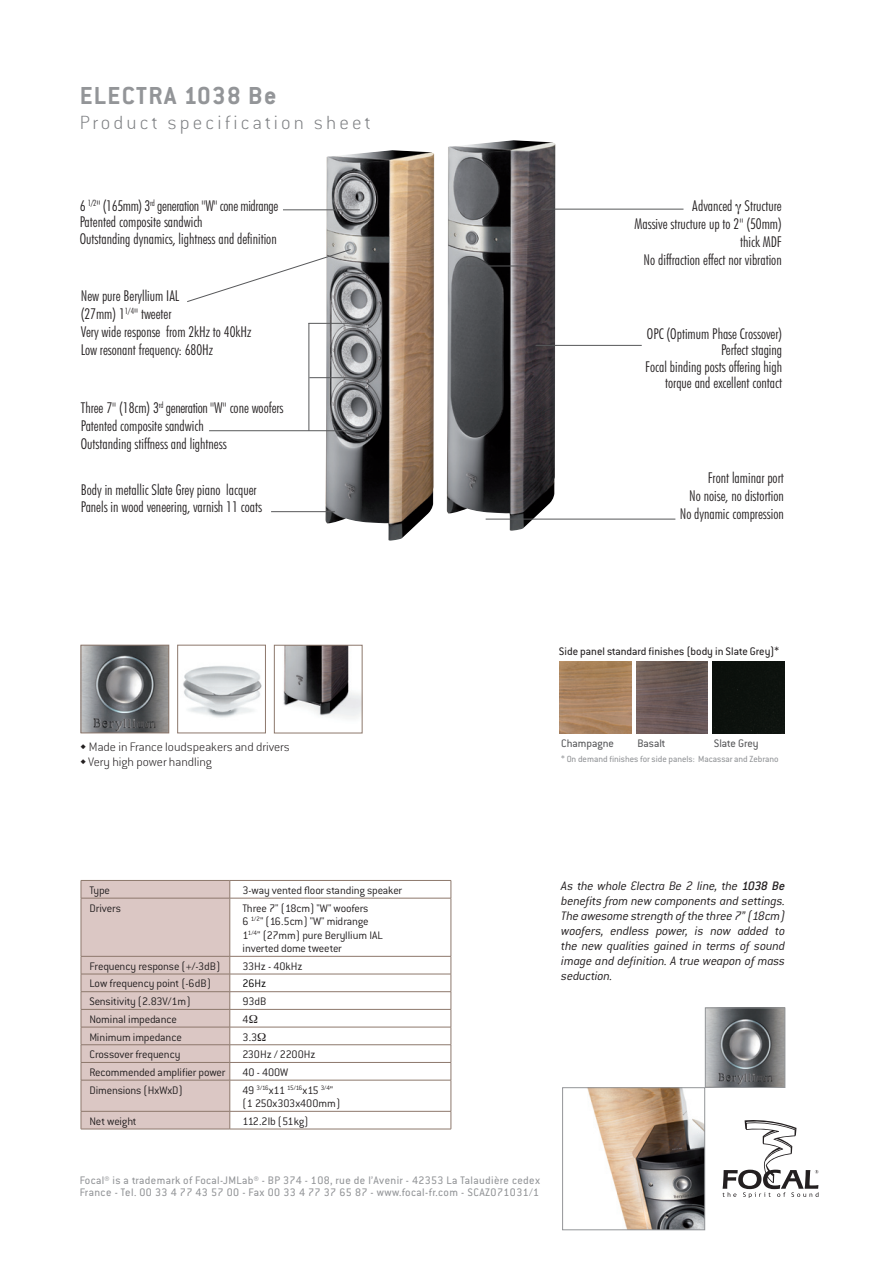
<style>
.page{position:relative;width:893px;height:1263px;background:#fff}
.page>*{position:absolute;margin:0;border:0;box-sizing:border-box;transform-origin:0 0}
.t1{font:700 27px "Conduit ITC";letter-spacing:.05em;color:#939598}
.t2{font:200 21px "Conduit ITC";letter-spacing:.15em;color:#808285}
.t3{font:300 condensed 15px/18px "Futura BT";color:#231f20}
.t4{font:italic 300 13.5px/15px "Conduit ITC";letter-spacing:-.015em;color:#231f20;text-align:justify}
.t5{font:200 13.5px/15px "Conduit ITC";color:#231f20}
.t6{font:300 12px/13.5px "Conduit ITC";letter-spacing:-.01em;color:#231f20}
.t7{font:12px/12px "Conduit ITC";letter-spacing:.03em;color:#939598}
.t8{font:12px "Conduit ITC";color:#231f20}
.t9{font:12px "Conduit ITC";color:#57585a}
.t10{font:300 12px "Conduit ITC";color:#010101}
.t11{font:9.75px "Conduit ITC";color:#939598}
.t12{font:300 6.9px "Conduit ITC";color:#231f20}
.s1{font-size:12px}
.s2{font-weight:500}
</style>
<div class="page">
<img style="left:325px;top:150px;width:109px;height:391px">
<img style="left:560px;top:662px;width:72px;height:72px">
<img style="left:636px;top:662px;width:72px;height:72px">
<div style="left:712px;top:662px;width:72px;height:72px;background:#0c110d"></div>
<img style="left:183px;top:666px;width:79px;height:52px">
<div style="left:177px;top:645px;width:89px;height:88px;border:1px solid #8d786c"></div>
<img style="left:283px;top:647px;width:77px;height:70px">
<div style="left:274px;top:645px;width:88px;height:88px;border:1px solid #8d786c"></div>
<img style="left:83px;top:647px;width:84px;height:84px">
<div style="left:81px;top:645px;width:88px;height:88px;border:1px solid #8d786c"></div>
<img style="left:447px;top:140px;width:108px;height:391px">
<img style="left:707px;top:1010px;width:76px;height:76px">
<div style="left:705px;top:1008px;width:80px;height:80px;border:1px solid #939598"></div>
<img style="left:587px;top:1089px;width:116px;height:139px">
<div style="left:562px;top:1087px;width:143px;height:143px;border:1px solid #939598"></div>
<svg style="left:722px;top:1120px;width:96px;height:77px"></svg>
<hr style="left:230px;top:880px;width:221px;height:1px;background:#8d786c">
<svg style="left:451px;top:881px;width:1px;height:17px"></svg>
<hr style="left:230px;top:898px;width:221px;height:1px;background:#8d786c">
<hr style="left:451px;top:898px;width:1px;height:58px;background:#8d786c">
<hr style="left:230px;top:956px;width:221px;height:1px;background:#8d786c">
<hr style="left:230px;top:974px;width:221px;height:1px;background:#8d786c">
<hr style="left:230px;top:991px;width:221px;height:1px;background:#8d786c">
<hr style="left:230px;top:1009px;width:221px;height:1px;background:#8d786c">
<hr style="left:230px;top:1027px;width:221px;height:1px;background:#8d786c">
<hr style="left:230px;top:1044px;width:221px;height:1px;background:#8d786c">
<hr style="left:230px;top:1062px;width:221px;height:1px;background:#8d786c">
<svg style="left:451px;top:956px;width:1px;height:124px"></svg>
<hr style="left:230px;top:1080px;width:221px;height:1px;background:#8d786c">
<hr style="left:451px;top:1080px;width:1px;height:31px;background:#8d786c">
<hr style="left:230px;top:1111px;width:221px;height:1px;background:#8d786c">
<svg style="left:81px;top:880px;width:150px;height:249px;background:#d6c2bf"></svg>
<svg style="left:451px;top:1111px;width:1px;height:18px"></svg>
<hr style="left:81px;top:1129px;width:149px;height:1px;background:#8d786c">
<hr style="left:230px;top:1129px;width:221px;height:1px;background:#8d786c">
<svg style="left:187px;top:249px;width:164px;height:53px"></svg>
<hr style="left:271px;top:511px;width:64px;height:1px;background:#57585a">
<hr style="left:486px;top:519px;width:189px;height:1px;background:#57585a">
<hr style="left:467px;top:266px;width:66px;height:1px;background:#57585a">
<hr style="left:536px;top:345px;width:106px;height:1px;background:#57585a">
<hr style="left:541px;top:209px;width:142px;height:1px;background:#57585a">
<hr style="left:283px;top:210px;width:77px;height:1px;background:#57585a">
<hr style="left:309px;top:323px;width:1px;height:108px;background:#57585a">
<hr style="left:209px;top:430px;width:151px;height:1px;background:#57585a">
<hr style="left:308px;top:323px;width:55px;height:1px;background:#57585a">
<hr style="left:309px;top:377px;width:55px;height:1px;background:#57585a">
<h1 class="t1" style="left:80px;top:79px;width:198px">ELECTRA 1038 BE</h1>
<h2 class="t2" style="left:80px;top:109px;width:292px">Product specification sheet</h2>
<p class="t3" style="left:80px;top:197px;width:200px;line-height:16.5px">6 <sup>1/2</sup>" (165mm) 3<sup>rd</sup> generation "W" cone midrange<br>Patented composite sandwich<br>Outstanding dynamics, lightness and definition</p>
<p class="t3" style="left:81px;top:287px;width:172px">New pure Beryllium IAL<br>(27mm) 1<sup>1/4</sup>" tweeter<br>Very wide response from 2kHz to 40kHz<br>Low resonant frequency: 680Hz</p>
<p class="t3" style="left:81px;top:399px;width:204px">Three 7" (18cm) 3<sup>rd</sup> generation "W" cone woofers<br>Patented composite sandwich<br>Outstanding stiffness and lightness</p>
<p class="t3" style="left:81px;top:482px;width:183px;line-height:16.5px">Body in metallic Slate Grey piano lacquer<br>Panels in wood veneering, varnish 11 coats</p>
<p class="t3" style="left:634px;top:196px;width:149px;text-align:right">Advanced Structure<br>Massive structure up to 2" (50mm) thick MDF<br>No diffraction effect nor vibration</p>
<p class="t3" style="left:645px;top:325px;width:139px;line-height:16.5px;text-align:right">OPC (Optimum Phase Crossover)<br>Perfect staging<br>Focal binding posts offering high torque and excellent contact</p>
<p class="t3" style="left:680px;top:469px;width:106px;text-align:right">Front laminar port<br>No noise, no distortion<br>No dynamic compression</p>
<p class="t5" style="left:88px;top:739px;width:203px">Made in France loudspeakers and drivers<br>Very high power handling</p>
<p class="t8" style="left:559px;top:643px;width:222px">Side panel standard finishes (body in Slate Grey)*</p>
<p class="t9" style="left:561px;top:736px;width:54px">Champagne</p>
<p class="t9" style="left:637px;top:736px;width:29px">Basalt</p>
<p class="t9" style="left:714px;top:736px;width:46px">Slate Grey</p>
<p class="t11" style="left:561px;top:753px;width:219px">* On demand finishes for side panels: Macassar and Zebrano</p>
<p class="t6" style="left:89px;top:883px;width:22px">Type</p>
<p class="t6" style="left:243px;top:883px;width:161px">3-way vented floor standing speaker</p>
<p class="t6" style="left:89px;top:901px;width:33px">Drivers</p>
<p class="t6" style="left:243px;top:901px;width:142px">Three 7" (18cm) "W" woofers<br>6 <sup>1/2</sup>" (16.5cm) "W" midrange<br>1<sup>1/4</sup>" (27mm) pure Beryllium IAL inverted dome tweeter</p>
<p class="t6" style="left:89px;top:959px;width:132px">Frequency response (+/-3dB)</p>
<p class="t6" style="left:243px;top:959px;width:62px">33Hz - 40kHz</p>
<p class="t6" style="left:89px;top:977px;width:123px">Low frequency point (-6dB)</p>
<p class="t10" style="left:243px;top:977px;width:25px">26Hz</p>
<p class="t6" style="left:89px;top:995px;width:103px">Sensitivity (2.83V/1m)</p>
<p class="t6" style="left:243px;top:995px;width:25px">93dB</p>
<p class="t6" style="left:89px;top:1012px;width:89px">Nominal impedance</p>
<p class="t6" style="left:243px;top:1012px;width:8px">4</p>
<p class="t6" style="left:89px;top:1030px;width:94px">Minimum impedance</p>
<p class="t6" style="left:243px;top:1030px;width:16px">3.3</p>
<p class="t6" style="left:89px;top:1048px;width:92px">Crossover frequency</p>
<p class="t6" style="left:243px;top:1048px;width:75px">230Hz / 2200Hz</p>
<p class="t6" style="left:89px;top:1065px;width:137px">Recommended amplifier power</p>
<p class="t6" style="left:243px;top:1065px;width:47px">40 - 400W</p>
<p class="t6" style="left:89px;top:1083px;width:95px">Dimensions (HxWxD)</p>
<p class="t12" style="left:243px;top:1084px;width:92px"><span class="s1">49</span> 3/16<span class="s1">x11</span> 15/16<span class="s1">x15</span> 3/4<span class="s1">"</span></p>
<p class="t6" style="left:243px;top:1096px;width:99px">(1 250x303x400mm)</p>
<p class="t6" style="left:89px;top:1114px;width:49px">Net weight</p>
<p class="t6" style="left:243px;top:1114px;width:67px">112.2lb (51kg)</p>
<p class="t7" style="left:80px;top:1174px;width:462px">Focal® is a trademark of Focal-JMLab® - BP 374 - 108, rue de l’Avenir - 42353 La Talaudière cedex<br>France - Tel. 00 33 4 77 43 57 00 - Fax 00 33 4 77 37 65 87 - www.focal-fr.com - SCAZ071031/1</p>
<p class="t4" style="left:561px;top:878px;width:225px">As the whole Electra Be 2 line, the <span class="s2">1038 Be </span>benefits from new components and settings.<br>The awesome strength of the three 7” (18cm) woofers, endless power, is now added to the new qualities gained in terms of sound image and definition. A true weapon of mass seduction.</p>
</div>
